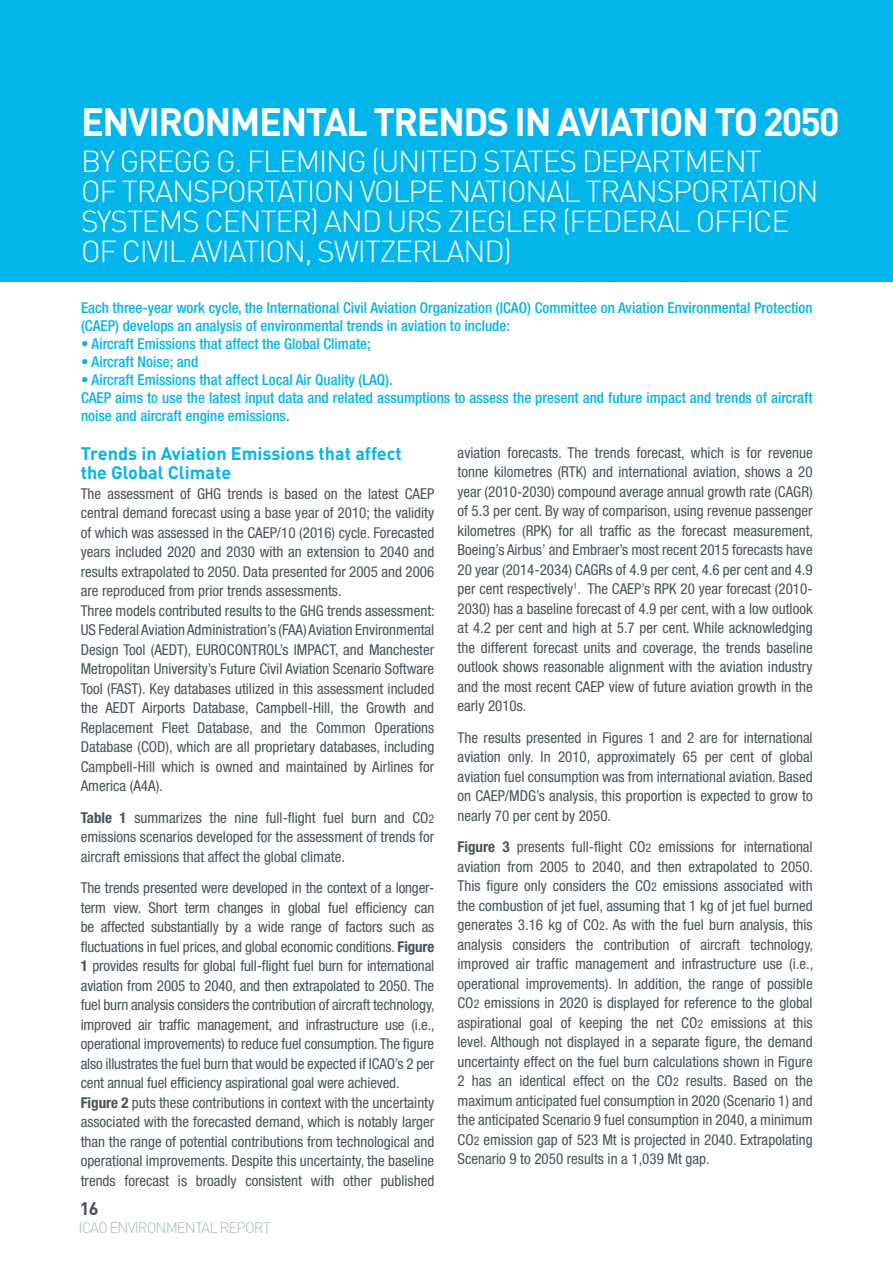
<style>
.page{position:relative;width:893px;height:1263px;background:#fff}
.page>*{position:absolute;margin:0;border:0;box-sizing:border-box;transform-origin:0 0}
.t1{font:700 39px "DIN Pro";letter-spacing:-.04em;color:#fff}
.t2{font:300 30px/30px "DIN Pro";letter-spacing:-.04em;color:#fff}
.t3{font:700 18px/19.5px "DIN Pro";color:#02b5eb}
.t4{font:700 18px "DIN Pro";color:#475359}
.t5{font:condensed 15px/19.5px "Helvetica Neue";color:#475359;text-align:justify}
.t6{font:500 condensed 15px/18px "Helvetica Neue";color:#02b5eb}
.t7{font:300 15px "DIN Pro";letter-spacing:-.065em;color:#a8babb}
.s1{font-weight:700}
.s2{font-size:12px}
</style>
<div class="page">
<div style="left:0;top:0;width:893px;height:281px;background:#02b5eb"></div>
<h1 class="t1" style="left:81px;top:95px;width:760px">ENVIRONMENTAL TRENDS IN AVIATION TO 2050</h1>
<h2 class="t2" style="left:81px;top:145px;width:739px">BY GREGG G. FLEMING (UNITED STATES DEPARTMENT<br>OF TRANSPORTATION VOLPE NATIONAL TRANSPORTATION SYSTEMS CENTER) AND URS ZIEGLER (FEDERAL OFFICE OF CIVIL AVIATION, SWITZERLAND)</h2>
<p class="t6" style="left:81px;top:298px;width:733px">Each three-year work cycle, the International Civil Aviation Organization (ICAO) Committee on Aviation Environmental Protection (CAEP) develops an analysis of environmental trends in aviation to include:</p>
<p class="t6" style="left:81px;top:334px;width:291px">• Aircraft Emissions that affect the Global Climate;</p>
<p class="t6" style="left:81px;top:352px;width:119px">• Aircraft Noise; and</p>
<p class="t6" style="left:81px;top:370px;width:733px">• Aircraft Emissions that affect Local Air Quality (LAQ).<br>CAEP aims to use the latest input data and related assumptions to assess the present and future impact and trends of aircraft noise and aircraft engine emissions.</p>
<p class="t3" style="left:81px;top:443px;width:323px">Trends in Aviation Emissions that affect the Global Climate</p>
<p class="t5" style="left:81px;top:484px;width:356px;text-align:left">The assessment of GHG trends is based on the latest CAEP central demand forecast using a base year of 2010; the validity of which was assessed in the CAEP/10 (2016) cycle. Forecasted years included 2020 and 2030 with an extension to 2040 and results extrapolated to 2050. Data presented for 2005 and 2006 are reproduced from prior trends assessments.<br>Three models contributed results to the GHG trends assessment:<br>US Federal Aviation Administration’s (FAA) Aviation Environmental Design Tool (AEDT), EUROCONTROL’s IMPACT, and Manchester Metropolitan University’s Future Civil Aviation Scenario Software Tool (FAST). Key databases utilized in this assessment included the AEDT Airports Database, Campbell-Hill, the Growth and Replacement Fleet Database, and the Common Operations Database (COD), which are all proprietary databases, including Campbell-Hill which is owned and maintained by Airlines for America (A4A).</p>
<p class="t5" style="left:81px;top:808px;width:355px"><span class="s1">Table 1</span> summarizes the nine full-flight fuel burn and CO<span class="s2">2 </span>emissions scenarios developed for the assessment of trends for aircraft emissions that affect the global climate.</p>
<p class="t5" style="left:81px;top:878px;width:356px;text-align:left">The trends presented were developed in the context of a longer&shy;term view. Short term changes in global fuel efficiency can be affected substantially by a wide range of factors such as fluctuations in fuel prices, and global economic conditions. <span class="s1">Figure 1</span> provides results for global full-flight fuel burn for international aviation from 2005 to 2040, and then extrapolated to 2050. The fuel burn analysis considers the contribution of aircraft technology, improved air traffic management, and infrastructure use (i.e., operational improvements) to reduce fuel consumption. The figure also illustrates the fuel burn that would be expected if ICAO’s 2 per cent annual fuel efficiency aspirational goal were achieved.<br><span class="s1">Figure 2</span> puts these contributions in context with the uncertainty associated with the forecasted demand, which is notably larger than the range of potential contributions from technological and operational improvements. Despite this uncertainty, the baseline trends forecast is broadly consistent with other published</p>
<p class="t4" style="left:80px;top:1196px;width:20px">16</p>
<p class="t7" style="left:79px;top:1218px;width:194px">ICAO ENVIRONMENTAL REPORT</p>
<p class="t5" style="left:457px;top:443px;width:357px">aviation forecasts. The trends forecast, which is for revenue tonne kilometres (RTK) and international aviation, shows a 20 year (2010-2030) compound average annual growth rate (CAGR) of 5.3 per cent. By way of comparison, using revenue passenger kilometres (RPK) for all traffic as the forecast measurement, Boeing’s Airbus’ and Embraer’s most recent 2015 forecasts have 20 year (2014-2034) CAGRs of 4.9 per cent, 4.6 per cent and 4.9 per cent respectively<sup>1</sup>. The CAEP’s RPK 20 year forecast (2010- 2030) has a baseline forecast of 4.9 per cent, with a low outlook at 4.2 per cent and high at 5.7 per cent. While acknowledging the different forecast units and coverage, the trends baseline outlook shows reasonable alignment with the aviation industry and the most recent CAEP view of future aviation growth in the early 2010s.</p>
<p class="t5" style="left:457px;top:728px;width:357px">The results presented in Figures 1 and 2 are for international aviation only. In 2010, approximately 65 per cent of global aviation fuel consumption was from international aviation. Based on CAEP/MDG’s analysis, this proportion is expected to grow to nearly 70 per cent by 2050.</p>
<p class="t5" style="left:457px;top:837px;width:357px"><span class="s1">Figure 3</span> presents full-flight CO<span class="s2">2</span> emissions for international aviation from 2005 to 2040, and then extrapolated to 2050.<br>This figure only considers the CO<span class="s2">2</span> emissions associated with the combustion of jet fuel, assuming that 1 kg of jet fuel burned generates 3.16 kg of CO<span class="s2">2</span>. As with the fuel burn analysis, this analysis considers the contribution of aircraft technology, improved air traffic management and infrastructure use (i.e., operational improvements). In addition, the range of possible CO<span class="s2">2</span> emissions in 2020 is displayed for reference to the global aspirational goal of keeping the net CO<span class="s2">2</span> emissions at this level. Although not displayed in a separate figure, the demand uncertainty effect on the fuel burn calculations shown in Figure 2 has an identical effect on the CO<span class="s2">2</span> results. Based on the maximum anticipated fuel consumption in 2020 (Scenario 1) and the anticipated Scenario 9 fuel consumption in 2040, a minimum CO<span class="s2">2</span> emission gap of 523 Mt is projected in 2040. Extrapolating Scenario 9 to 2050 results in a 1,039 Mt gap.</p>
</div>
